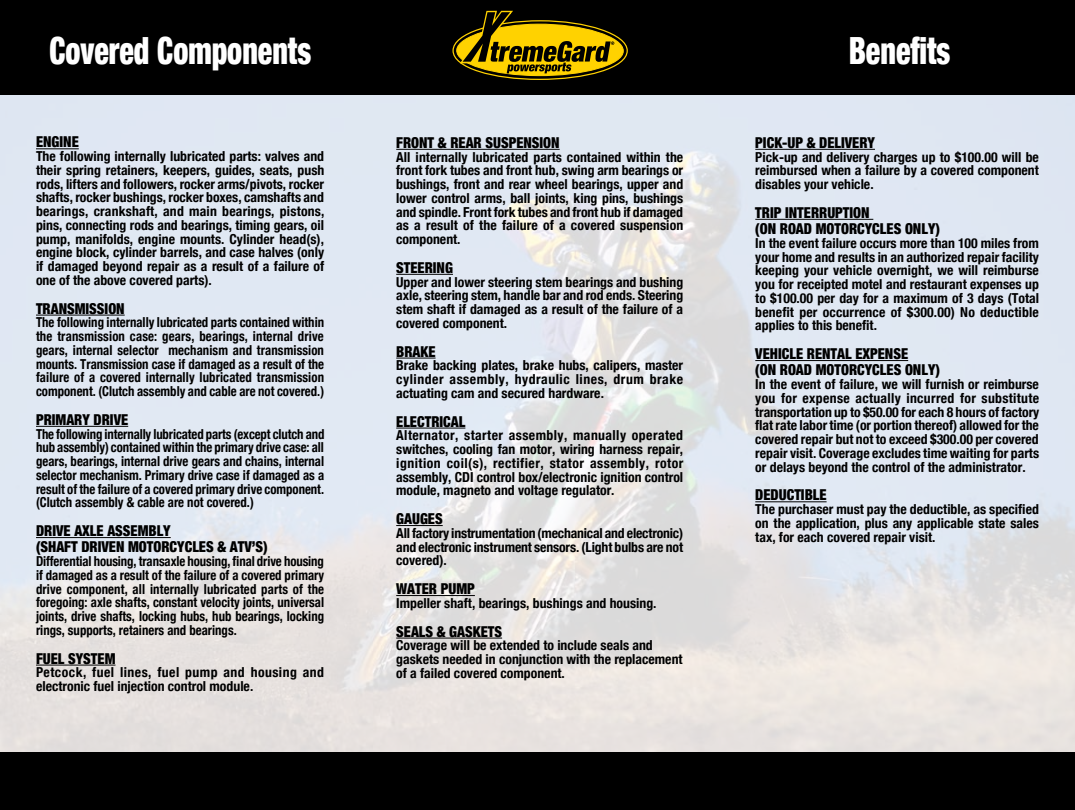
<style>
.page{position:relative;width:1075px;height:810px;background:#fff}
.page>*{position:absolute;margin:0;border:0;box-sizing:border-box;transform-origin:0 0}
.t1{font:900 condensed 37.5px "Helvetica Neue";color:#fff;scale:.8 1}
.t2{font:900 condensed 15px/16.2px "Helvetica Neue";color:#000;scale:.95 1}
.t3{font:700 condensed 13.75px/13.8px "Helvetica Neue";color:#000;text-align:justify}
.t4{font:700 condensed 13.75px/13.8px "Helvetica Neue";color:#000;text-align:justify;scale:.93 1}
</style>
<div class="page">
<img style="left:0;top:95px;width:1074px;height:658px">
<div style="left:0;top:0;width:1074px;height:95px;background:#000"></div>
<div style="left:0;top:753px;width:1074px;height:57px;background:#000"></div>
<svg style="left:456px;top:10px;width:168px;height:66px"></svg>
<hr style="left:36px;top:148px;width:43px;height:1px;background:#000">
<hr style="left:36px;top:315px;width:89px;height:1px;background:#000">
<hr style="left:36px;top:426px;width:92px;height:1px;background:#000">
<hr style="left:36px;top:537px;width:135px;height:1px;background:#000">
<hr style="left:36px;top:665px;width:79px;height:1px;background:#000">
<hr style="left:396px;top:149px;width:163px;height:1px;background:#000">
<hr style="left:396px;top:274px;width:57px;height:1px;background:#000">
<hr style="left:396px;top:358px;width:39px;height:1px;background:#000">
<hr style="left:396px;top:428px;width:69px;height:1px;background:#000">
<hr style="left:396px;top:525px;width:46px;height:1px;background:#000">
<hr style="left:396px;top:595px;width:79px;height:1px;background:#000">
<hr style="left:396px;top:638px;width:106px;height:1px;background:#000">
<hr style="left:755px;top:149px;width:119px;height:1px;background:#000">
<hr style="left:755px;top:219px;width:118px;height:1px;background:#000">
<hr style="left:755px;top:360px;width:153px;height:1px;background:#000">
<hr style="left:755px;top:501px;width:71px;height:1px;background:#000">
<h1 class="t1" style="left:49px;top:28px;width:329px">Covered Components</h1>
<p class="t2" style="left:36px;top:134px;width:46px">ENGINE</p>
<p class="t3" style="left:36px;top:149px;width:290px">The following internally lubricated parts: valves and their spring retainers, keepers, guides, seats, push rods, lifters and followers, rocker arms/pivots, rocker shafts, rocker bushings, rocker boxes, camshafts and bearings, crankshaft, and main bearings, pistons, pins, connecting rods and bearings, timing gears, oil pump, manifolds, engine mounts. Cylinder head(s), engine block, cylinder barrels, and case halves (only if damaged beyond repair as a result of a failure of one of the above covered parts).</p>
<p class="t2" style="left:36px;top:300px;width:95px">TRANSMISSION</p>
<p class="t4" style="left:36px;top:315px;width:311px">The following internally lubricated parts contained within the transmission case: gears, bearings, internal drive gears, internal selector mechanism and transmission mounts. Transmission case if damaged as a result of the failure of a covered internally lubricated transmission component. (Clutch assembly and cable are not covered.)</p>
<p class="t2" style="left:36px;top:411px;width:99px">PRIMARY DRIVE</p>
<p class="t4" style="left:36px;top:427px;width:311px">The following internally lubricated parts (except clutch and hub assembly) contained within the primary drive case: all gears, bearings, internal drive gears and chains, internal selector mechanism. Primary drive case if damaged as a result of the failure of a covered primary drive component. (Clutch assembly &amp; cable are not covered.)</p>
<p class="t2" style="left:36px;top:522px;width:245px">DRIVE AXLE ASSEMBLY<br>(SHAFT DRIVEN MOTORCYCLES &amp; ATV’S)</p>
<p class="t4" style="left:36px;top:554px;width:311px">Differential housing, transaxle housing, final drive housing if damaged as a result of the failure of a covered primary drive component, all internally lubricated parts of the foregoing: axle shafts, constant velocity joints, universal joints, drive shafts, locking hubs, hub bearings, locking rings, supports, retainers and bearings.</p>
<p class="t2" style="left:36px;top:650px;width:85px">FUEL SYSTEM</p>
<p class="t3" style="left:36px;top:665px;width:289px">Petcock, fuel lines, fuel pump and housing and electronic fuel injection control module.</p>
<p class="t2" style="left:396px;top:134px;width:173px">FRONT &amp; REAR SUSPENSION</p>
<p class="t3" style="left:396px;top:150px;width:288px">All internally lubricated parts contained within the front fork tubes and front hub, swing arm bearings or bushings, front and rear wheel bearings, upper and lower control arms, ball joints, king pins, bushings and spindle. Front fork tubes and front hub if damaged as a result of the failure of a covered suspension component.</p>
<p class="t2" style="left:396px;top:259px;width:61px">STEERING</p>
<p class="t3" style="left:396px;top:275px;width:288px">Upper and lower steering stem bearings and bushing axle, steering stem, handle bar and rod ends. Steering stem shaft if damaged as a result of the failure of a covered component.</p>
<p class="t2" style="left:396px;top:343px;width:43px">BRAKE</p>
<p class="t3" style="left:396px;top:358px;width:288px">Brake backing plates, brake hubs, calipers, master cylinder assembly, hydraulic lines, drum brake actuating cam and secured hardware.</p>
<p class="t2" style="left:396px;top:413px;width:74px">ELECTRICAL</p>
<p class="t3" style="left:396px;top:428px;width:289px">Alternator, starter assembly, manually operated switches, cooling fan motor, wiring harness repair, ignition coil(s), rectifier, stator assembly, rotor assembly, CDI control box/electronic ignition control module, magneto and voltage regulator.</p>
<p class="t2" style="left:396px;top:510px;width:50px">GAUGES</p>
<p class="t3" style="left:396px;top:526px;width:288px">All factory instrumentation (mechanical and electronic) and electronic instrument sensors. (Light bulbs are not covered).</p>
<p class="t2" style="left:396px;top:580px;width:84px">WATER PUMP</p>
<p class="t3" style="left:396px;top:596px;width:262px">Impeller shaft, bearings, bushings and housing.</p>
<p class="t2" style="left:396px;top:623px;width:113px">SEALS &amp; GASKETS</p>
<p class="t3" style="left:396px;top:638px;width:288px;text-align:left">Coverage will be extended to include seals and gaskets needed in conjunction with the replacement of a failed covered component.</p>
<h1 class="t1" style="left:848px;top:28px;width:129px">Benefits</h1>
<p class="t2" style="left:755px;top:134px;width:127px">PICK-UP &amp; DELIVERY</p>
<p class="t3" style="left:755px;top:150px;width:285px">Pick-up and delivery charges up to $100.00 will be reimbursed when a failure by a covered component disables your vehicle.</p>
<p class="t2" style="left:755px;top:204px;width:196px">TRIP INTERRUPTION<br>(ON ROAD MOTORCYCLES ONLY)</p>
<p class="t3" style="left:755px;top:236px;width:285px">In the event failure occurs more than 100 miles from your home and results in an authorized repair facility keeping your vehicle overnight, we will reimburse you for receipted motel and restaurant expenses up to $100.00 per day for a maximum of 3 days (Total benefit per occurrence of $300.00) No deductible applies to this benefit.</p>
<p class="t2" style="left:755px;top:345px;width:196px">VEHICLE RENTAL EXPENSE<br>(ON ROAD MOTORCYCLES ONLY)</p>
<p class="t3" style="left:755px;top:377px;width:285px">In the event of failure, we will furnish or reimburse you for expense actually incurred for substitute transportation up to $50.00 for each 8 hours of factory flat rate labor time (or portion thereof) allowed for the covered repair but not to exceed $300.00 per covered repair visit. Coverage excludes time waiting for parts or delays beyond the control of the administrator.</p>
<p class="t2" style="left:755px;top:487px;width:76px">DEDUCTIBLE</p>
<p class="t3" style="left:755px;top:502px;width:285px">The purchaser must pay the deductible, as specified on the application, plus any applicable state sales tax, for each covered repair visit.</p>
</div>
